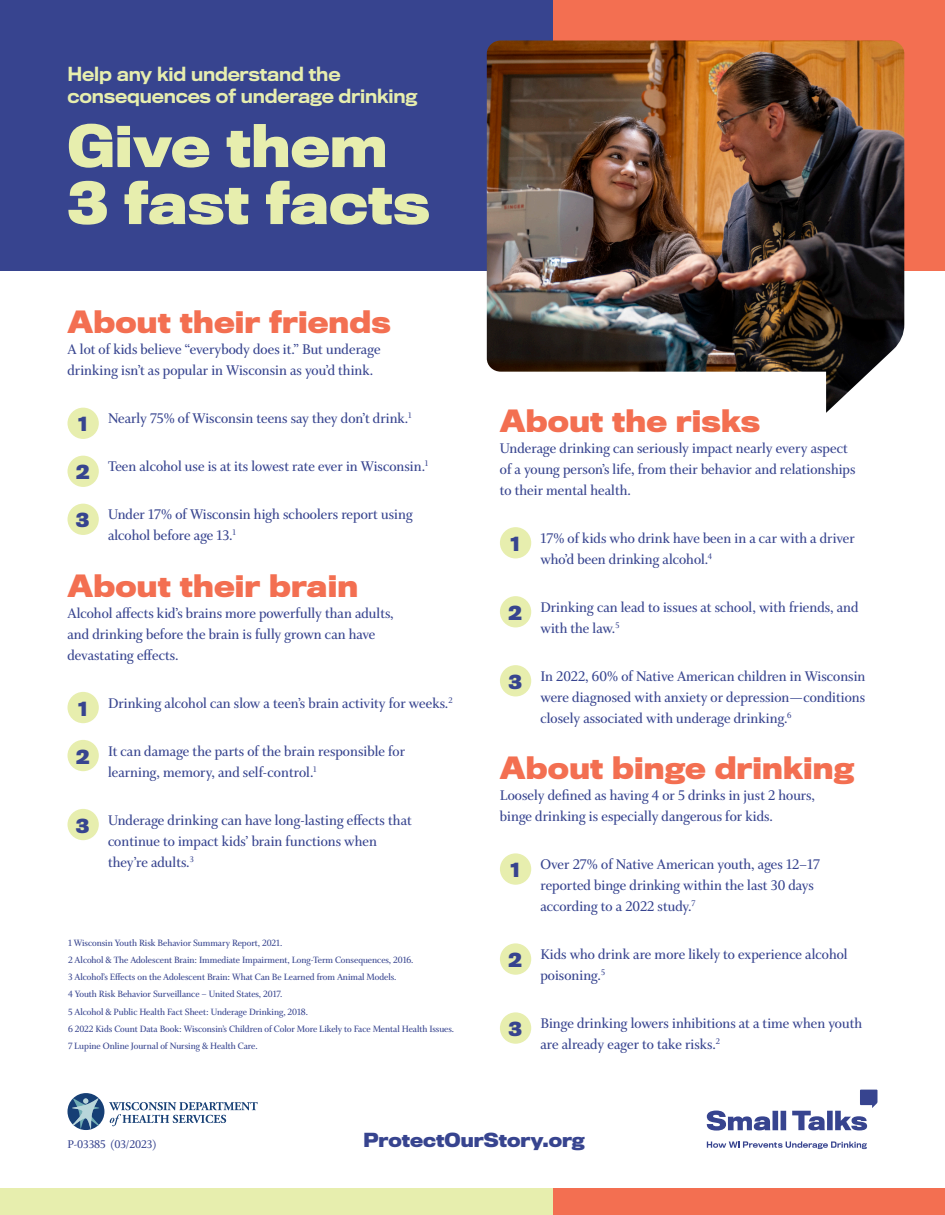
<style>
.page{position:relative;width:945px;height:1215px;background:#fff}
.page>*{position:absolute;margin:0;border:0;box-sizing:border-box;transform-origin:0 0}
.t1{font:700 54px/57px "Titling Gothic FB";color:#e7eeae}
.Head{font:700 28.5px "Titling Gothic FB";letter-spacing:.005em;color:#f36f51}
.t2{font:500 18px/22.5px "Titling Gothic FB";letter-spacing:-.01em;color:#e7eeae}
.t3{font:700 18px "Titling Gothic FB";color:#37448f}
.Body_copy-indent{font:600 15px/21px "Whitman Display";letter-spacing:.005em;color:#37448f}
.Body_copy{font:600 15px/21px "Whitman Display";letter-spacing:.005em;color:#37448f}
.t4{font:600 12px "Whitman Display";letter-spacing:-.005em;color:#37448f}
.t5{font:600 9.75px "Whitman Display";color:#37448f}
</style>
<div class="page">
<div style="left:67px;top:408px;width:32px;height:31px;background:#e7eeae;border-radius:50%"></div>
<div style="left:67px;top:456px;width:32px;height:31px;background:#e7eeae;border-radius:50%"></div>
<div style="left:67px;top:504px;width:32px;height:31px;background:#e7eeae;border-radius:50%"></div>
<div style="left:67px;top:692px;width:32px;height:31px;background:#e7eeae;border-radius:50%"></div>
<div style="left:67px;top:740px;width:32px;height:31px;background:#e7eeae;border-radius:50%"></div>
<div style="left:67px;top:809px;width:32px;height:31px;background:#e7eeae;border-radius:50%"></div>
<div style="left:500px;top:527px;width:31px;height:31px;background:#e7eeae;border-radius:50%"></div>
<div style="left:500px;top:596px;width:31px;height:31px;background:#e7eeae;border-radius:50%"></div>
<div style="left:500px;top:665px;width:31px;height:31px;background:#e7eeae;border-radius:50%"></div>
<div style="left:500px;top:853px;width:31px;height:32px;background:#e7eeae;border-radius:50%"></div>
<div style="left:500px;top:943px;width:31px;height:32px;background:#e7eeae;border-radius:50%"></div>
<div style="left:500px;top:1012px;width:31px;height:32px;background:#e7eeae;border-radius:50%"></div>
<div style="left:0;top:1188px;width:554px;height:27px;background:#e7eeae"></div>
<div style="left:554px;top:1188px;width:391px;height:27px;background:#f36f51"></div>
<div style="left:0;top:0;width:554px;height:271px;background:#37448f"></div>
<div style="left:554px;top:0;width:391px;height:271px;background:#f36f51"></div>
<img style="left:487px;top:40px;width:417px;height:373px">
<svg style="left:707px;top:1111px;width:79px;height:20px"></svg>
<svg style="left:792px;top:1090px;width:85px;height:40px"></svg>
<svg style="left:707px;top:1141px;width:160px;height:8px"></svg>
<svg style="left:109px;top:1102px;width:149px;height:24px"></svg>
<div style="left:68px;top:1093px;width:36px;height:37px;background:#163f75;border-radius:50%"></div>
<svg style="left:72px;top:1098px;width:28px;height:31px"></svg>
<p class="t2" style="left:68px;top:62px;width:351px">Help any kid understand the consequences of underage drinking</p>
<p class="t1" style="left:68px;top:117px;width:364px">Give them<br>3 fast facts</p>
<p class="Head" style="left:68px;top:304px;width:325px">About their friends</p>
<p class="Body_copy" style="left:68px;top:339px;width:315px">A lot of kids believe “everybody does it.” But underage drinking isn’t as popular in Wisconsin as you’d think.</p>
<p class="Body_copy-indent" style="left:108px;top:408px;width:305px">Nearly 75% of Wisconsin teens say they don’t drink.<sup>1</sup></p>
<p class="Body_copy-indent" style="left:108px;top:456px;width:322px">Teen alcohol use is at its lowest rate ever in Wisconsin.<sup>1</sup></p>
<p class="Body_copy-indent" style="left:108px;top:504px;width:306px">Under 17% of Wisconsin high schoolers report using alcohol before age 13.<sup>1</sup></p>
<p class="Head" style="left:68px;top:568px;width:292px">About their brain</p>
<p class="Body_copy" style="left:68px;top:602px;width:328px">Alcohol affects kid’s brains more powerfully than adults, and drinking before the brain is fully grown can have devastating effects.</p>
<p class="Body_copy-indent" style="left:108px;top:692px;width:346px">Drinking alcohol can slow a teen’s brain activity for weeks.<sup>2</sup></p>
<p class="Body_copy-indent" style="left:108px;top:740px;width:299px">It can damage the parts of the brain responsible for learning, memory, and self-control.<sup>1</sup></p>
<p class="Body_copy-indent" style="left:108px;top:809px;width:305px">Underage drinking can have long-lasting effects that continue to impact kids’ brain functions when they’re adults.<sup>3</sup></p>
<p class="t3" style="left:78px;top:413px;width:11px">1</p>
<p class="t3" style="left:76px;top:461px;width:15px">2</p>
<p class="t3" style="left:76px;top:509px;width:15px">3</p>
<p class="t3" style="left:78px;top:697px;width:11px">1</p>
<p class="t3" style="left:76px;top:745px;width:15px">2</p>
<p class="t3" style="left:76px;top:814px;width:15px">3</p>
<p class="t5" style="left:68px;top:937px;width:216px">1 Wisconsin Youth Risk Behavior Summary Report, 2021.</p>
<p class="t5" style="left:68px;top:954px;width:347px">2 Alcohol &amp; The Adolescent Brain: Immediate Impairment, Long-Term Consequences, 2016.</p>
<p class="t5" style="left:68px;top:971px;width:330px">3 Alcohol’s Effects on the Adolescent Brain: What Can Be Learned from Animal Models.</p>
<p class="t5" style="left:68px;top:989px;width:216px">4 Youth Risk Behavior Surveillance – United States, 2017.</p>
<p class="t5" style="left:68px;top:1006px;width:241px">5 Alcohol &amp; Public Health Fact Sheet: Underage Drinking, 2018.</p>
<p class="t5" style="left:68px;top:1023px;width:388px">6 2022 Kids Count Data Book: Wisconsin’s Children of Color More Likely to Face Mental Health Issues.</p>
<p class="t5" style="left:68px;top:1040px;width:191px">7 Lupine Online Journal of Nursing &amp; Health Care.</p>
<p class="Head" style="left:500px;top:403px;width:262px">About the risks</p>
<p class="Body_copy" style="left:500px;top:438px;width:357px">Underage drinking can seriously impact nearly every aspect of a young person’s life, from their behavior and relationships to their mental health.</p>
<p class="Body_copy-indent" style="left:540px;top:528px;width:316px">17% of kids who drink have been in a car with a driver who’d been drinking alcohol.<sup>4</sup></p>
<p class="Body_copy-indent" style="left:540px;top:597px;width:320px">Drinking can lead to issues at school, with friends, and with the law.<sup>5</sup></p>
<p class="Body_copy-indent" style="left:540px;top:666px;width:327px;text-align:justify">In 2022, 60% of Native American children in Wisconsin were diagnosed with anxiety or depression—conditions closely associated with underage drinking.<sup>6</sup></p>
<p class="Head" style="left:500px;top:750px;width:356px">About binge drinking</p>
<p class="Body_copy" style="left:500px;top:785px;width:317px">Loosely defined as having 4 or 5 drinks in just 2 hours, binge drinking is especially dangerous for kids.</p>
<p class="Body_copy-indent" style="left:540px;top:854px;width:281px">Over 27% of Native American youth, ages 12–17 reported binge drinking within the last 30 days according to a 2022 study.<sup>7</sup></p>
<p class="Body_copy-indent" style="left:540px;top:944px;width:309px">Kids who drink are more likely to experience alcohol poisoning.<sup>5</sup></p>
<p class="Body_copy-indent" style="left:540px;top:1013px;width:323px">Binge drinking lowers inhibitions at a time when youth are already eager to take risks.<sup>2</sup></p>
<p class="t3" style="left:510px;top:532px;width:11px">1</p>
<p class="t3" style="left:508px;top:601px;width:15px">2</p>
<p class="t3" style="left:508px;top:670px;width:15px">3</p>
<p class="t3" style="left:510px;top:859px;width:11px">1</p>
<p class="t3" style="left:508px;top:949px;width:15px">2</p>
<p class="t3" style="left:508px;top:1018px;width:15px">3</p>
<p class="t4" style="left:68px;top:1137px;width:91px">P-03385 (03/2023)</p>
<p class="t3" style="left:363px;top:1129px;width:223px">ProtectOurStory.org</p>
</div>
